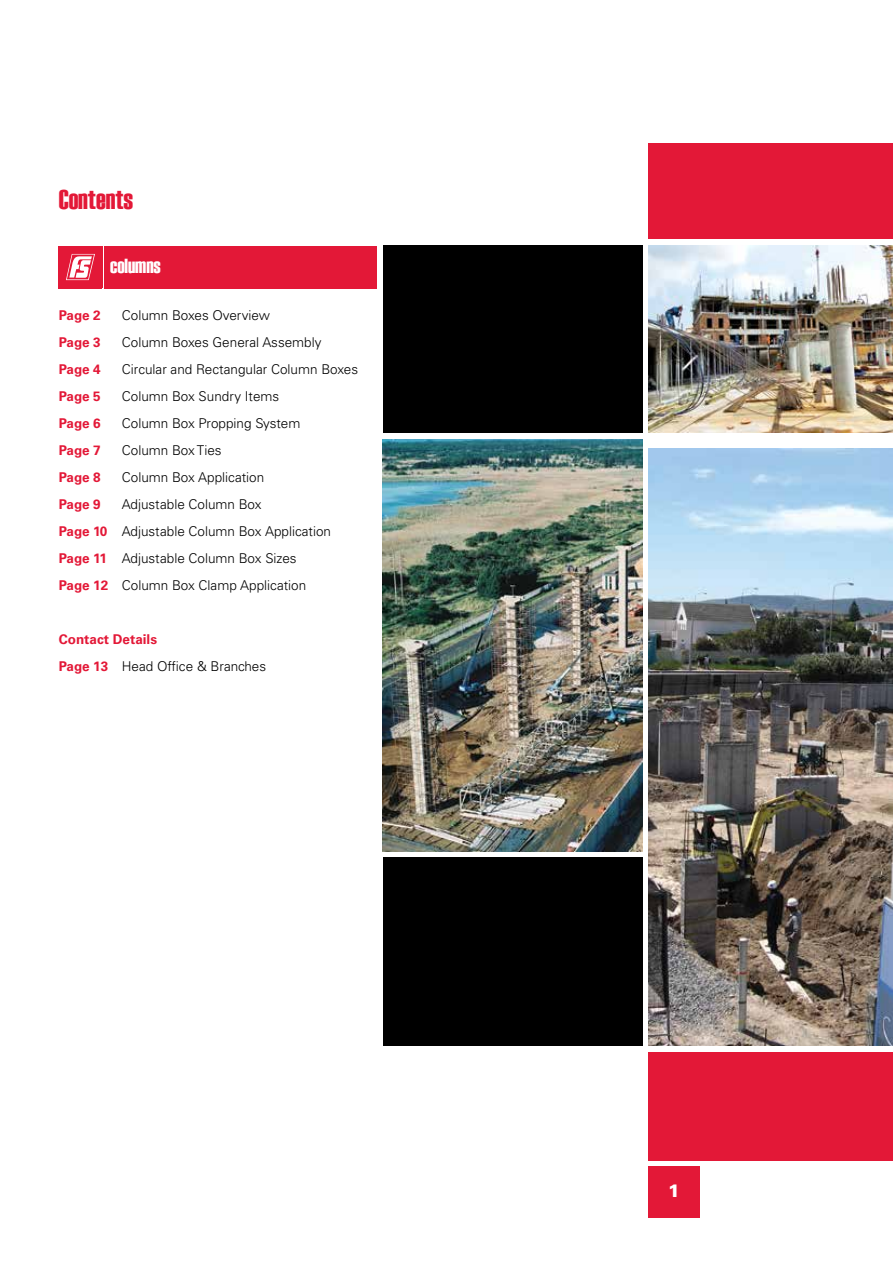
<style>
.page{position:relative;width:893px;height:1263px;background:#fff}
.page>*{position:absolute;margin:0;border:0;box-sizing:border-box;transform-origin:0 0}
.t1{font:27px "Haettenschweiler";color:#e31837}
.t2{font:20.25px "Haettenschweiler";color:#fff}
.t3{font:900 18px "Univers LT Std";color:#fff}
.t4{font:300 13.5px/27px "Univers LT Std";color:#000}
.t5{font:700 13.5px/27px "Univers LT Std";color:#e31837}
.s1{font-weight:700;color:#e31837}
.s2{font-weight:300;color:#000}
</style>
<div class="page">
<div style="left:104px;top:246px;width:272px;height:42px;background:#e31837"></div>
<div style="left:59px;top:246px;width:43px;height:42px;background:#e31837"></div>
<svg style="left:66px;top:254px;width:29px;height:26px"></svg>
<div style="left:649px;top:1166px;width:51px;height:51px;background:#e31837"></div>
<div style="left:383px;top:246px;width:259px;height:187px;background:#000"></div>
<div style="left:383px;top:857px;width:259px;height:188px;background:#000"></div>
<div style="left:649px;top:1052px;width:244px;height:108px;background:#e31837"></div>
<div style="left:649px;top:143px;width:244px;height:96px;background:#e31837"></div>
<img style="left:649px;top:246px;width:244px;height:187px">
<img style="left:383px;top:439px;width:259px;height:412px">
<img style="left:649px;top:449px;width:244px;height:596px">
<h1 class="t1" style="left:59px;top:184px;width:76px">Contents</h1>
<h2 class="t2" style="left:110px;top:254px;width:52px">columns</h2>
<p class="t5" style="left:59px;top:302px;width:43px">Page 2</p>
<p class="t4" style="left:122px;top:302px;width:150px">Column Boxes Overview</p>
<p class="t5" style="left:59px;top:329px;width:43px">Page 3</p>
<p class="t4" style="left:122px;top:329px;width:201px">Column Boxes General Assembly</p>
<p class="t5" style="left:59px;top:356px;width:43px">Page 4</p>
<p class="t4" style="left:122px;top:356px;width:238px">Circular and Rectangular Column Boxes</p>
<p class="t5" style="left:59px;top:383px;width:43px">Page 5</p>
<p class="t4" style="left:122px;top:383px;width:159px">Column Box Sundry Items</p>
<p class="t5" style="left:59px;top:410px;width:43px">Page 6</p>
<p class="t4" style="left:122px;top:410px;width:180px">Column Box Propping System</p>
<p class="t5" style="left:59px;top:437px;width:43px">Page 7</p>
<p class="t4" style="left:122px;top:437px;width:101px">Column Box Ties</p>
<p class="t5" style="left:59px;top:464px;width:43px">Page 8</p>
<p class="t4" style="left:122px;top:464px;width:144px">Column Box Application</p>
<p class="t5" style="left:59px;top:491px;width:43px">Page 9</p>
<p class="t4" style="left:59px;top:491px;width:274px;text-indent:63px">Adjustable Column Box<br><span class="s1">Page 10</span> Adjustable Column Box Application <span class="s1">Page 11</span> Adjustable Column Box Sizes<br><span class="s1">Page 12</span> Column Box Clamp Application</p>
<p class="t5" style="left:59px;top:626px;width:209px">Contact Details<br>Page 13 <span class="s2">Head Office &amp; Branches</span></p>
<h3 class="t3" style="left:668px;top:1179px;width:14px">1</h3>
</div>
